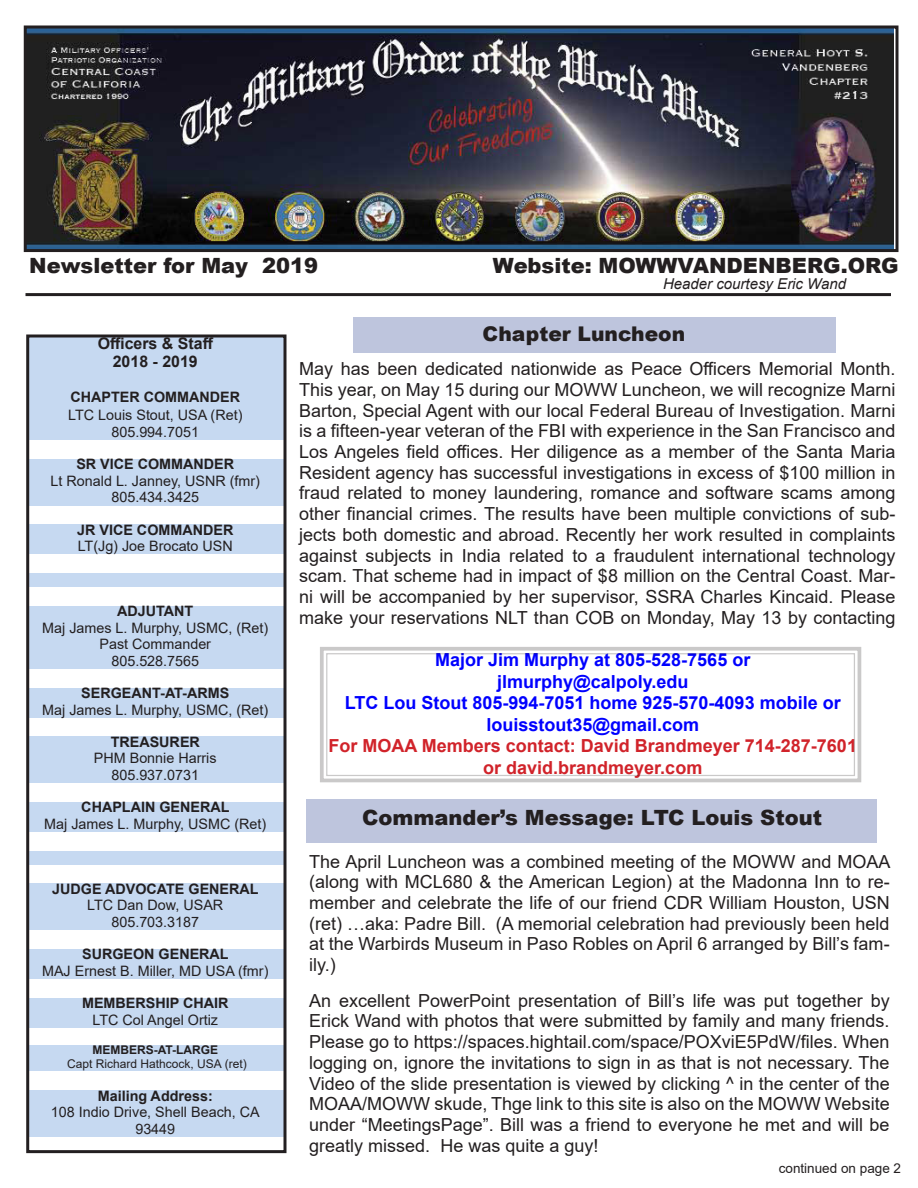
<style>
.page{position:relative;width:918px;height:1188px;background:#fff}
.page>*{position:absolute;margin:0;border:0;box-sizing:border-box;transform-origin:0 0}
.t1{font:900 21px "Arial";color:#231f20}
.t2{font:900 20.25px "Arial";color:#231f20}
.t3{font:18px/20.7px "Arial";color:#231f20;text-align:justify}
.t4{font:700 18px "Arial";color:#00f}
.t5{font:700 18px "Arial";color:#d1232a}
.t6{font:700 15.9px/18.3px "Arial";color:#231f20;text-align:center}
.t7{font:italic 15px "Arial";color:#231f20}
.t8{font:14.4px/16.5px "Arial";color:#231f20;text-align:center}
.t9{font:13.5px "Arial";color:#231f20}
.t10{font:12px/13.8px "Arial";color:#231f20;text-align:center}
.s1{font-weight:700}
</style>
<div class="page">
<img style="left:28px;top:30px;width:866px;height:218px">
<div style="left:27px;top:337px;width:257px;height:103px;background:#c6d9f1"></div>
<div style="left:27px;top:459px;width:257px;height:46px;background:#c6d9f1"></div>
<div style="left:27px;top:524px;width:257px;height:30px;background:#c6d9f1"></div>
<div style="left:27px;top:573px;width:257px;height:14px;background:#c6d9f1"></div>
<div style="left:27px;top:606px;width:257px;height:63px;background:#c6d9f1"></div>
<div style="left:27px;top:688px;width:257px;height:30px;background:#c6d9f1"></div>
<div style="left:27px;top:737px;width:257px;height:46px;background:#c6d9f1"></div>
<div style="left:27px;top:802px;width:257px;height:30px;background:#c6d9f1"></div>
<div style="left:27px;top:851px;width:257px;height:13px;background:#c6d9f1"></div>
<div style="left:27px;top:883px;width:257px;height:47px;background:#c6d9f1"></div>
<div style="left:27px;top:949px;width:257px;height:30px;background:#c6d9f1"></div>
<div style="left:27px;top:998px;width:257px;height:30px;background:#c6d9f1"></div>
<div style="left:27px;top:1046px;width:257px;height:25px;background:#c6d9f1"></div>
<div style="left:27px;top:1090px;width:257px;height:47px;background:#c6d9f1"></div>
<hr style="left:26px;top:293px;width:865px;height:3px;background:#231f20">
<div style="left:24px;top:26px;width:874px;height:226px;border:3px solid #231f20"></div>
<div style="left:26px;top:334px;width:260px;height:819px;border:3px solid #231f20"></div>
<div style="left:306px;top:799px;width:570px;height:44px;background:#bec5dd"></div>
<svg style="left:320px;top:647px;width:542px;height:136px"></svg>
<div style="left:353px;top:317px;width:483px;height:36px;background:#bec5dd"></div>
<p class="t1" style="left:29px;top:250px;width:290px">Newsletter for May 2019</p>
<p class="t1" style="left:493px;top:250px;width:407px">Website: MOWWVANDENBERG.ORG</p>
<p class="t7" style="left:663px;top:274px;width:185px">Header courtesy Eric Wand</p>
<p class="t6" style="left:98px;top:334px;width:117px">Officers &amp; Staff<br>2018 - 2019</p>
<p class="t8" style="left:68px;top:388px;width:176px;line-height:18.3px;text-align:left"><span class="s1">CHAPTER COMMANDER<br></span>LTC Louis Stout, USA (Ret)</p>
<p class="t8" style="left:111px;top:424px;width:89px">805.994.7051</p>
<p class="t8" style="left:51px;top:456px;width:211px"><span class="s1">SR VICE COMMANDER<br></span>Lt Ronald L. Janney, USNR (fmr)<br>805.434.3425</p>
<p class="t8" style="left:77px;top:521px;width:158px;text-align:left"><span class="s1">JR VICE COMMANDER<br></span>LT(Jg) Joe Brocato USN</p>
<p class="t8" style="left:42px;top:603px;width:228px"><span class="s1">ADJUTANT<br></span>Maj James L. Murphy, USMC, (Ret)<br>Past Commander<br>805.528.7565</p>
<p class="t8" style="left:42px;top:685px;width:228px"><span class="s1">SERGEANT-AT-ARMS<br></span>Maj James L. Murphy, USMC, (Ret)</p>
<p class="t8" style="left:94px;top:734px;width:124px"><span class="s1">TREASURER<br></span>PHM Bonnie Harris<br>805.937.0731</p>
<p class="t8" style="left:44px;top:799px;width:224px"><span class="s1">CHAPLAIN GENERAL<br></span>Maj James L. Murphy, USMC (Ret)</p>
<p class="t8" style="left:52px;top:880px;width:208px"><span class="s1">JUDGE ADVOCATE GENERAL<br></span>LTC Dan Dow, USAR<br>805.703.3187</p>
<p class="t8" style="left:42px;top:946px;width:228px"><span class="s1">SURGEON GENERAL<br></span>MAJ Ernest B. Miller, MD USA (fmr)</p>
<p class="t8" style="left:82px;top:995px;width:148px"><span class="s1">MEMBERSHIP CHAIR<br></span>LTC Col Angel Ortiz</p>
<p class="t10" style="left:67px;top:1043px;width:181px"><span class="s1">MEMBERS-AT-LARGE<br></span>Capt Richard Hathcock, USA (ret)</p>
<p class="t8" style="left:51px;top:1087px;width:210px"><span class="s1">Mailing Address:<br></span>108 Indio Drive, Shell Beach, CA<br>93449</p>
<p class="t2" style="left:483px;top:319px;width:204px">Chapter Luncheon</p>
<p class="t3" style="left:299px;top:358px;width:598px">May has been dedicated nationwide as Peace Officers Memorial Month.<br>This year, on May 15 during our MOWW Luncheon, we will recognize Marni Barton, Special Agent with our local Federal Bureau of Investigation. Marni is a fifteen-year veteran of the FBI with experience in the San Francisco and Los Angeles field offices. Her diligence as a member of the Santa Maria Resident agency has successful investigations in excess of $100 million in fraud related to money laundering, romance and software scams among other financial crimes. The results have been multiple convictions of sub&shy;jects both domestic and abroad. Recently her work resulted in complaints against subjects in India related to a fraudulent international technology scam. That scheme had in impact of $8 million on the Central Coast. Mar&shy;ni will be accompanied by her supervisor, SSRA Charles Kincaid. Please make your reservations NLT than COB on Monday, May 13 by contacting</p>
<p class="t4" style="left:435px;top:647px;width:317px">Major Jim Murphy at 805-528-7565 or</p>
<p class="t4" style="left:497px;top:669px;width:193px">jlmurphy@calpoly.edu</p>
<p class="t4" style="left:345px;top:690px;width:497px">LTC Lou Stout 805-994-7051 home 925-570-4093 mobile or</p>
<p class="t4" style="left:487px;top:712px;width:214px">louisstout35@gmail.com</p>
<p class="t5" style="left:329px;top:733px;width:530px">For MOAA Members contact: David Brandmeyer 714-287-7601</p>
<p class="t5" style="left:483px;top:755px;width:221px">or david.brandmeyer.com</p>
<p class="t1" style="left:362px;top:803px;width:462px">Commander’s Message: LTC Louis Stout</p>
<p class="t3" style="left:309px;top:851px;width:583px">The April Luncheon was a combined meeting of the MOWW and MOAA (along with MCL680 &amp; the American Legion) at the Madonna Inn to re&shy;member and celebrate the life of our friend CDR William Houston, USN (ret) …aka: Padre Bill. (A memorial celebration had previously been held at the Warbirds Museum in Paso Robles on April 6 arranged by Bill’s fam&shy;ily.)</p>
<p class="t3" style="left:309px;top:990px;width:582px">An excellent PowerPoint presentation of Bill’s life was put together by Erick Wand with photos that were submitted by family and many friends.<br>Please go to https://spaces.hightail.com/space/POXviE5PdW/files. When logging on, ignore the invitations to sign in as that is not necessary. The Video of the slide presentation is viewed by clicking ^ in the center of the MOAA/MOWW skude, Thge link to this site is also on the MOWW Website under “MeetingsPage”. Bill was a friend to everyone he met and will be greatly missed. He was quite a guy!</p>
<p class="t9" style="left:779px;top:1159px;width:124px">continued on page 2</p>
</div>
